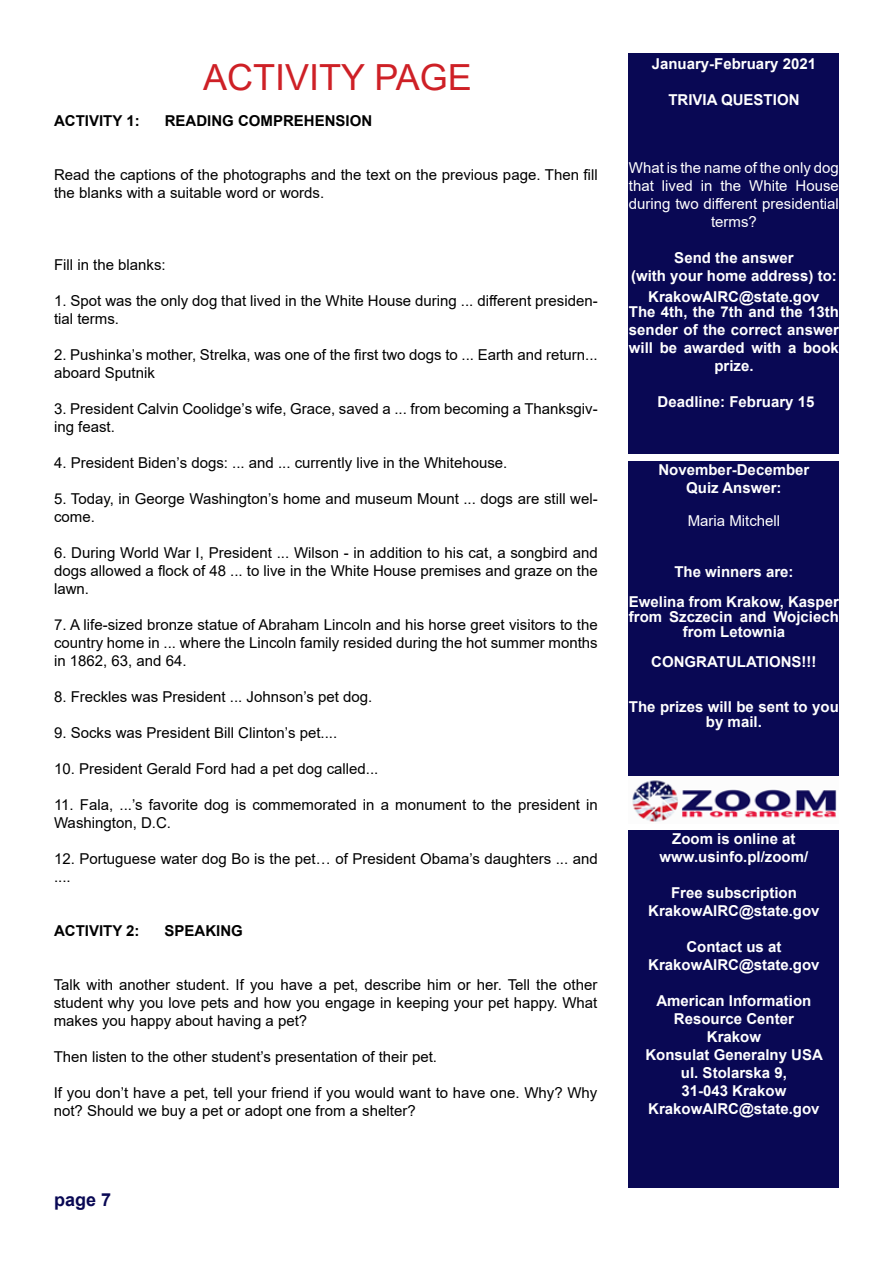
<style>
.page{position:relative;width:893px;height:1263px;background:#fff}
.page>*{position:absolute;margin:0;border:0;box-sizing:border-box;transform-origin:0 0}
.t1{font:36px "Arial";color:#ce2026}
.t2{font:700 18px "Arial";color:#090854}
.t3{font:15px/18px "Arial";color:#000}
.t4{font:700 15px/18px "Arial";color:#fff;text-align:center}
.t5{font:700 15px/15px "Arial";color:#fffffe;text-align:center}
.t6{font:15px/18px "Arial";color:#fff;text-align:center}
.t7{font:700 15px "Arial";color:#000}
</style>
<div class="page">
<div style="left:629px;top:54px;width:210px;height:400px;background:#090854"></div>
<div style="left:629px;top:461px;width:210px;height:316px;background:#090854"></div>
<div style="left:629px;top:830px;width:210px;height:358px;background:#090854"></div>
<img style="left:632px;top:780px;width:205px;height:42px">
<h1 class="t1" style="left:203px;top:53px;width:270px">ACTIVITY PAGE</h1>
<p class="t7" style="left:54px;top:110px;width:87px">ACTIVITY 1:</p>
<p class="t7" style="left:165px;top:110px;width:209px">READING COMPREHENSION</p>
<p class="t3" style="left:54px;top:166px;width:545px">Read the captions of the photographs and the text on the previous page. Then fill the blanks with a suitable word or words.</p>
<p class="t3" style="left:54px;top:256px;width:113px">Fill in the blanks:</p>
<p class="t3" style="left:54px;top:292px;width:545px">1. Spot was the only dog that lived in the White House during ... different presiden&shy;tial terms.</p>
<p class="t3" style="left:54px;top:346px;width:545px">2. Pushinka’s mother, Strelka, was one of the first two dogs to ... Earth and return... aboard Sputnik</p>
<p class="t3" style="left:54px;top:400px;width:545px">3. President Calvin Coolidge’s wife, Grace, saved a ... from becoming a Thanksgiv&shy;ing feast.</p>
<p class="t3" style="left:54px;top:454px;width:455px">4. President Biden’s dogs: ... and ... currently live in the Whitehouse.</p>
<p class="t3" style="left:54px;top:490px;width:545px">5. Today, in George Washington’s home and museum Mount ... dogs are still wel&shy;come.</p>
<p class="t3" style="left:54px;top:544px;width:545px;text-align:justify">6. During World War I, President ... Wilson - in addition to his cat, a songbird and dogs allowed a flock of 48 ... to live in the White House premises and graze on the lawn.</p>
<p class="t3" style="left:54px;top:616px;width:545px;text-align:justify">7. A life-sized bronze statue of Abraham Lincoln and his horse greet visitors to the country home in ... where the Lincoln family resided during the hot summer months in 1862, 63, and 64.</p>
<p class="t3" style="left:54px;top:688px;width:320px">8. Freckles was President ... Johnson’s pet dog.</p>
<p class="t3" style="left:54px;top:724px;width:285px">9. Socks was President Bill Clinton’s pet....</p>
<p class="t3" style="left:54px;top:760px;width:326px">10. President Gerald Ford had a pet dog called...</p>
<p class="t3" style="left:54px;top:796px;width:545px">11. Fala, ...’s favorite dog is commemorated in a monument to the president in<br>Washington, D.C.</p>
<p class="t3" style="left:54px;top:850px;width:545px">12. Portuguese water dog Bo is the pet… of President Obama’s daughters ... and ....</p>
<p class="t7" style="left:54px;top:920px;width:87px">ACTIVITY 2:</p>
<p class="t7" style="left:165px;top:920px;width:80px">SPEAKING</p>
<p class="t3" style="left:54px;top:976px;width:545px;text-align:justify">Talk with another student. If you have a pet, describe him or her. Tell the other student why you love pets and how you engage in keeping your pet happy. What makes you happy about having a pet?</p>
<p class="t3" style="left:54px;top:1048px;width:385px">Then listen to the other student’s presentation of their pet.</p>
<p class="t3" style="left:54px;top:1084px;width:545px">If you don’t have a pet, tell your friend if you would want to have one. Why? Why not? Should we buy a pet or adopt one from a shelter?</p>
<p class="t2" style="left:54px;top:1187px;width:59px">page 7</p>
<p class="t4" style="left:652px;top:55px;width:166px">January-February 2021</p>
<p class="t4" style="left:668px;top:91px;width:133px">TRIVIA QUESTION</p>
<p class="t6" style="left:629px;top:158px;width:211px">What is the name of the only dog that lived in the White House during two different presidential terms?</p>
<p class="t4" style="left:631px;top:249px;width:207px">Send the answer<br>(with your home address) to:</p>
<p class="t4" style="left:629px;top:289px;width:212px;line-height:15px">KrakowAIRC@state.gov<br>The 4th, the 7th and the 13th</p>
<p class="t4" style="left:629px;top:321px;width:211px">sender of the correct answer will be awarded with a book prize.</p>
<p class="t4" style="left:658px;top:393px;width:158px">Deadline: February 15</p>
<p class="t5" style="left:658px;top:461px;width:152px;line-height:18px">November-December<br>Quiz Answer:</p>
<p class="t6" style="left:688px;top:512px;width:94px">Maria Mitchell</p>
<p class="t5" style="left:629px;top:557px;width:211px;line-height:30px">The winners are:<br>Ewelina from Krakow, Kasper</p>
<p class="t5" style="left:629px;top:610px;width:211px">from Szczecin and Wojciech from Letownia</p>
<p class="t5" style="left:651px;top:655px;width:167px">CONGRATULATIONS!!!</p>
<p class="t5" style="left:629px;top:700px;width:212px">The prizes will be sent to you by mail.</p>
<p class="t4" style="left:660px;top:830px;width:150px">Zoom is online at www.usinfo.pl/zoom/</p>
<p class="t4" style="left:648px;top:884px;width:173px">Free subscription<br>KrakowAIRC@state.gov</p>
<p class="t4" style="left:648px;top:938px;width:173px">Contact us at<br>KrakowAIRC@state.gov</p>
<p class="t4" style="left:645px;top:992px;width:179px">American Information<br>Resource Center<br>Krakow<br>Konsulat Generalny USA ul. Stolarska 9,<br>31-043 Krakow<br>KrakowAIRC@state.gov</p>
</div>
